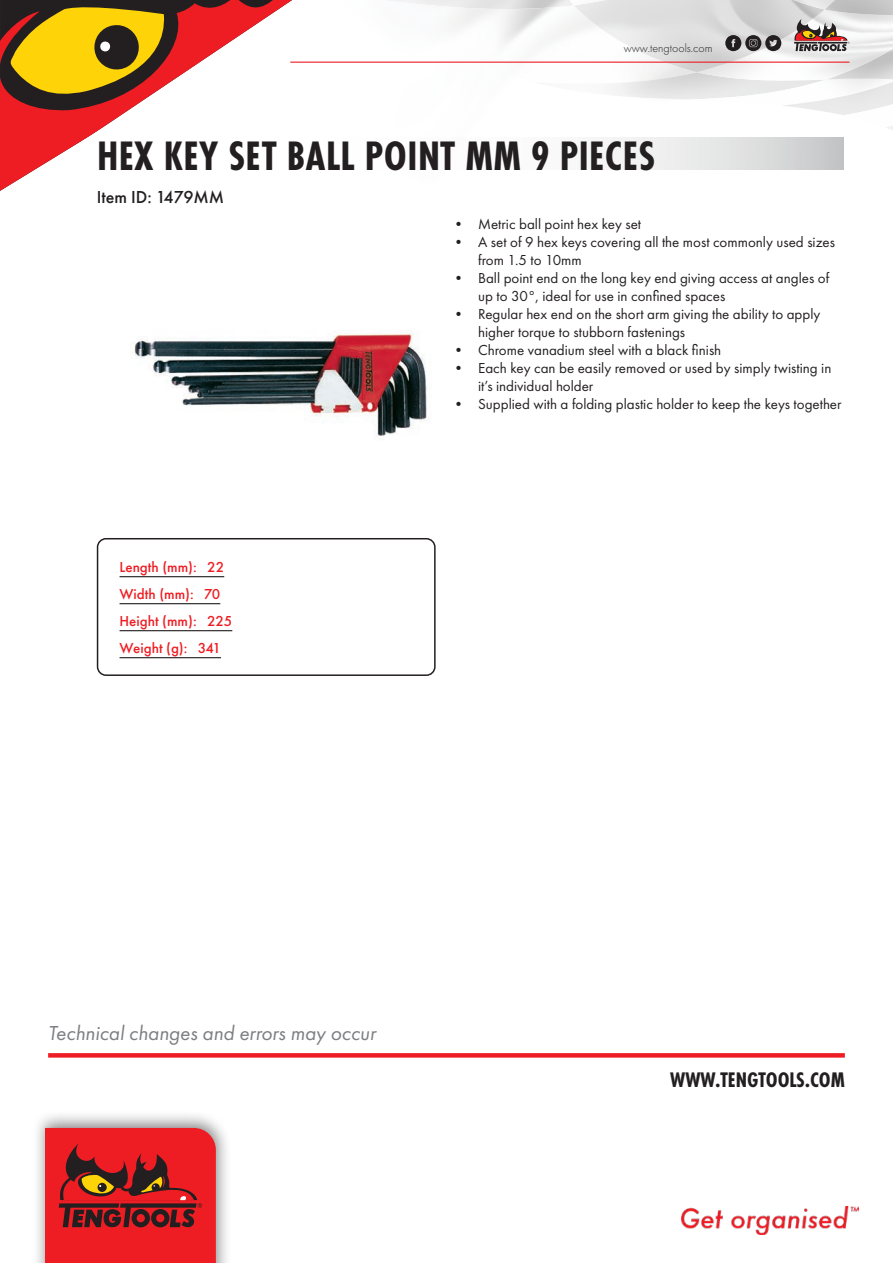
<style>
.page{position:relative;width:893px;height:1263px;background:#fff}
.page>*{position:absolute;margin:0;border:0;box-sizing:border-box;transform-origin:0 0}
.t1{font:700 42.75px "Futura PT Cond";letter-spacing:.01em;color:#231f20}
.t2{font:700 21.9px "Futura PT Cond";color:#231f20}
.t3{font:italic 21px "Futura PT";color:#7c7e81}
.t4{font:500 18px "Futura PT";color:#231f20}
.t5{font:15px/18px "Futura PT";color:#231f20}
.t6{font:500 15px/27px "Futura PT";color:#ee1d23}
.t7{font:300 12px "Futura PT";color:#231f20}
</style>
<div class="page">
<img style="left:687px;top:79px;width:94px;height:21px">
<img style="left:885px;top:98px;width:8px;height:32px">
<img style="left:697px;top:16px;width:196px;height:66px">
<img style="left:574px;top:5px;width:251px;height:67px">
<img style="left:726px;top:0;width:99px;height:10px">
<img style="left:825px;top:0;width:68px;height:16px">
<hr style="left:290px;top:62px;width:559px;height:1px;background:#ee1d23">
<svg style="left:794px;top:19px;width:55px;height:32px"></svg>
<svg style="left:725px;top:35px;width:56px;height:16px"></svg>
<img style="left:682px;top:1206px;width:176px;height:28px">
<div style="left:33px;top:1110px;width:198px;height:153px;background:#231f20;opacity:.54"></div>
<svg style="left:45px;top:1128px;width:171px;height:135px;background:#c72122"></svg>
<svg style="left:0;top:0;width:412px;height:191px"></svg>
<svg style="left:48px;top:1053px;width:797px;height:4px;background:#ee2329"></svg>
<svg style="left:97px;top:137px;width:747px;height:33px"></svg>
<img style="left:132px;top:330px;width:295px;height:106px">
<hr style="left:120px;top:576px;width:104px;height:1px;background:#231f20">
<hr style="left:120px;top:603px;width:100px;height:1px;background:#231f20">
<hr style="left:120px;top:630px;width:112px;height:1px;background:#231f20">
<hr style="left:120px;top:657px;width:101px;height:1px;background:#231f20">
<div style="left:97px;top:538px;width:339px;height:138px;border:2px solid #231f20;border-radius:9px"></div>
<p class="t7" style="left:624px;top:41px;width:90px">www.tengtools.com</p>
<h1 class="t1" style="left:97px;top:131px;width:559px">HEX KEY SET BALL POINT MM 9 PIECES</h1>
<p class="t4" style="left:97px;top:186px;width:129px">Item ID: 1479MM</p>
<p class="t5" style="left:451px;top:215px;width:192px">• Metric ball point hex key set</p>
<p class="t5" style="left:478px;top:233px;width:358px;text-indent:-27px">• A set of 9 hex keys covering all the most commonly used sizes from 1.5 to 10mm</p>
<p class="t5" style="left:478px;top:269px;width:353px;text-indent:-27px">• Ball point end on the long key end giving access at angles of up to 30°, ideal for use in confined spaces</p>
<p class="t5" style="left:478px;top:305px;width:344px;text-indent:-27px">• Regular hex end on the short arm giving the ability to apply higher torque to stubborn fastenings</p>
<p class="t5" style="left:451px;top:341px;width:272px">• Chrome vanadium steel with a black finish</p>
<p class="t5" style="left:478px;top:359px;width:355px;text-indent:-27px">• Each key can be easily removed or used by simply twisting in it’s individual holder</p>
<p class="t5" style="left:451px;top:395px;width:392px">• Supplied with a folding plastic holder to keep the keys together</p>
<p class="t6" style="left:120px;top:554px;width:114px">Length (mm): 22<br>Width (mm): 70<br>Height (mm): 225<br>Weight (g): 341</p>
<h3 class="t3" style="left:48px;top:1021px;width:329px">Technical changes and errors may occur</h3>
<h2 class="t2" style="left:670px;top:1067px;width:176px">WWW.TENGTOOLS.COM</h2>
</div>
